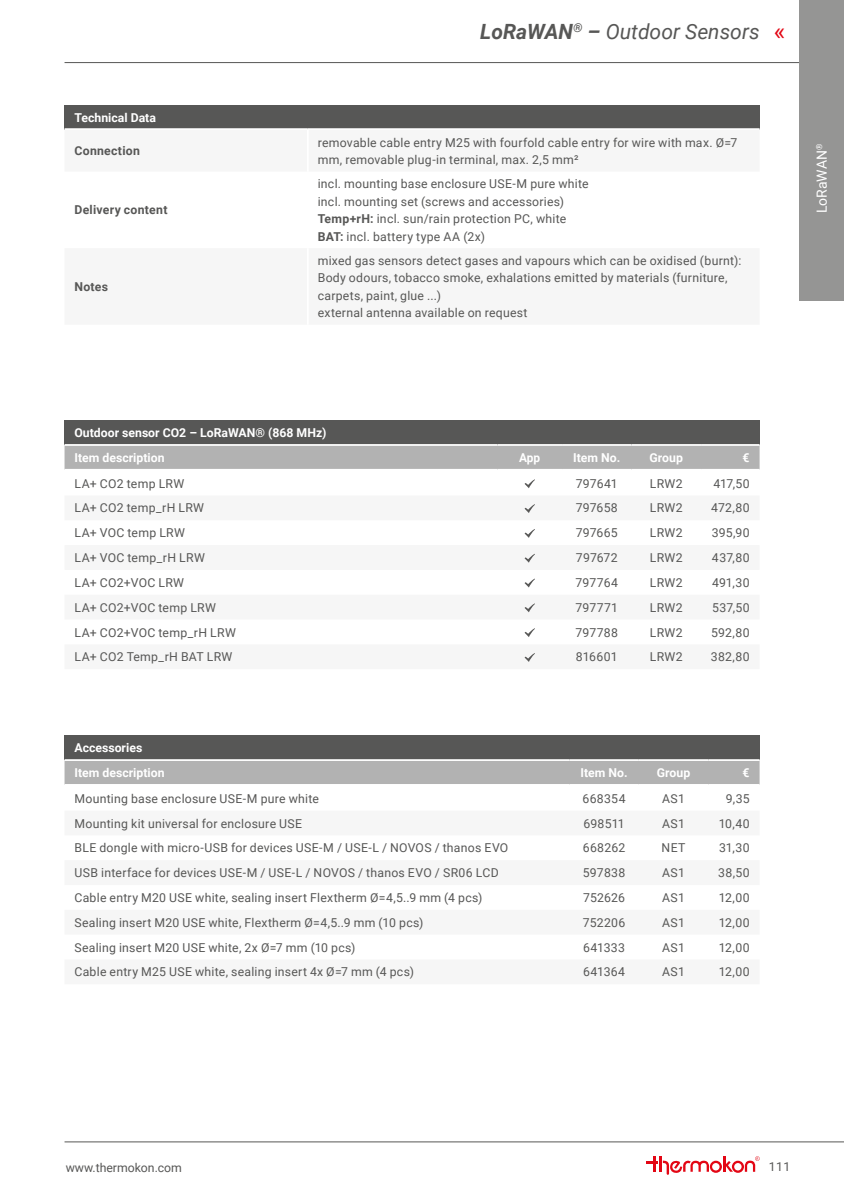
<style>
.page{position:relative;width:844px;height:1191px;background:#fff}
.page>*{position:absolute;margin:0;border:0;box-sizing:border-box;transform-origin:0 0}
.t1{font:24.5px "Roboto";color:#e30614}
.t2{font:italic 21px "Roboto";color:#575756}
.t3{font:14px "Roboto";color:#fff}
.t4{font:12.25px/17.5px "Roboto";letter-spacing:.02em;color:#575756}
.t5{font:700 12.25px "Roboto";color:#fff}
.t6{font:700 12.25px "Roboto";letter-spacing:.02em;color:#575756}
.t7{font:12.25px "Roboto";color:#575756}
.s1{font-weight:700}
</style>
<div class="page">
<hr style="left:64px;top:62px;width:779px;height:1px;background:#575756">
<hr style="left:64px;top:1141px;width:779px;height:1px;background:#575756">
<svg style="left:646px;top:1156px;width:113px;height:18px"></svg>
<div style="left:799px;top:0;width:44px;height:300px;background:#959594"></div>
<div style="left:64px;top:735px;width:695px;height:25px;background:#575756"></div>
<div style="left:64px;top:761px;width:695px;height:23px;background:#b2b2b2"></div>
<hr style="left:64px;top:759px;width:505px;height:2px;background:#fff">
<hr style="left:569px;top:759px;width:69px;height:2px;background:#fff">
<hr style="left:638px;top:759px;width:70px;height:2px;background:#fff">
<hr style="left:708px;top:759px;width:51px;height:2px;background:#fff">
<div style="left:64px;top:105px;width:695px;height:24px;background:#575756"></div>
<hr style="left:64px;top:128px;width:244px;height:2px;background:#fff">
<hr style="left:308px;top:128px;width:451px;height:2px;background:#fff">
<div style="left:64px;top:420px;width:695px;height:25px;background:#575756"></div>
<div style="left:64px;top:446px;width:695px;height:23px;background:#b2b2b2"></div>
<hr style="left:64px;top:444px;width:433px;height:2px;background:#fff">
<hr style="left:497px;top:444px;width:65px;height:2px;background:#fff">
<hr style="left:562px;top:444px;width:69px;height:2px;background:#fff">
<hr style="left:631px;top:444px;width:69px;height:2px;background:#fff">
<hr style="left:700px;top:444px;width:59px;height:2px;background:#fff">
<svg style="left:524px;top:479px;width:11px;height:9px"></svg>
<svg style="left:524px;top:504px;width:11px;height:9px"></svg>
<svg style="left:524px;top:529px;width:11px;height:9px"></svg>
<svg style="left:524px;top:554px;width:11px;height:8px"></svg>
<svg style="left:524px;top:578px;width:11px;height:9px"></svg>
<svg style="left:524px;top:603px;width:11px;height:9px"></svg>
<svg style="left:524px;top:628px;width:11px;height:9px"></svg>
<svg style="left:524px;top:653px;width:11px;height:9px"></svg>
<p class="t2" style="left:480px;top:17px;width:281px"><span class="s1">LoRaWAN</span><sup>®</sup> <span class="s1">–</span> Outdoor Sensors</p>
<h1 class="t1" style="left:773px;top:14px;width:13px">«</h1>
<p class="t5" style="left:74px;top:109px;width:83px">Technical Data</p>
<p class="t6" style="left:74px;top:142px;width:67px">Connection</p>
<p class="t4" style="left:317px;top:133px;width:421px">removable cable entry M25 with fourfold cable entry for wire with max. Ø=7 mm, removable plug-in terminal, max. 2,5 mm²</p>
<p class="t6" style="left:74px;top:201px;width:94px">Delivery content</p>
<p class="t4" style="left:317px;top:175px;width:272px">incl. mounting base enclosure USE-M pure white</p>
<p class="t4" style="left:317px;top:192px;width:248px">incl. mounting set (screws and accessories)</p>
<p class="t4" style="left:317px;top:210px;width:250px"><span class="s1">Temp+rH:</span> incl. sun/rain protection PC, white</p>
<p class="t4" style="left:317px;top:227px;width:169px"><span class="s1">BAT:</span> incl. battery type AA (2x)</p>
<p class="t6" style="left:74px;top:278px;width:35px">Notes</p>
<p class="t4" style="left:317px;top:251px;width:425px">mixed gas sensors detect gases and vapours which can be oxidised (burnt):<br>Body odours, tobacco smoke, exhalations emitted by materials (furniture, carpets, paint, glue ...)</p>
<p class="t4" style="left:317px;top:304px;width:211px">external antenna available on request</p>
<p class="t3" style="left:811px;top:213px;width:71px;rotate:-90deg">LoRaWAN<sup>®</sup></p>
<p class="t5" style="left:74px;top:424px;width:253px">Outdoor sensor CO2 – LoRaWAN® (868 MHz)</p>
<p class="t5" style="left:74px;top:449px;width:91px">Item description</p>
<p class="t5" style="left:519px;top:449px;width:23px">App</p>
<p class="t5" style="left:573px;top:449px;width:49px">Item No.</p>
<p class="t5" style="left:649px;top:449px;width:35px">Group</p>
<p class="t5" style="left:742px;top:449px;width:9px">€</p>
<p class="t4" style="left:74px;top:474px;width:111px">LA+ CO2 temp LRW</p>
<p class="t4" style="left:575px;top:474px;width:43px">797641</p>
<p class="t4" style="left:649px;top:474px;width:34px">LRW2</p>
<p class="t4" style="left:713px;top:474px;width:38px">417,50</p>
<p class="t4" style="left:74px;top:499px;width:131px">LA+ CO2 temp_rH LRW</p>
<p class="t4" style="left:575px;top:499px;width:44px">797658</p>
<p class="t4" style="left:649px;top:499px;width:34px">LRW2</p>
<p class="t4" style="left:711px;top:499px;width:40px">472,80</p>
<p class="t4" style="left:74px;top:524px;width:112px">LA+ VOC temp LRW</p>
<p class="t4" style="left:575px;top:524px;width:44px">797665</p>
<p class="t4" style="left:649px;top:524px;width:34px">LRW2</p>
<p class="t4" style="left:711px;top:524px;width:39px">395,90</p>
<p class="t4" style="left:74px;top:548px;width:132px">LA+ VOC temp_rH LRW</p>
<p class="t4" style="left:576px;top:548px;width:43px">797672</p>
<p class="t4" style="left:649px;top:548px;width:34px">LRW2</p>
<p class="t4" style="left:711px;top:548px;width:39px">437,80</p>
<p class="t4" style="left:74px;top:573px;width:111px">LA+ CO2+VOC LRW</p>
<p class="t4" style="left:575px;top:573px;width:44px">797764</p>
<p class="t4" style="left:649px;top:573px;width:34px">LRW2</p>
<p class="t4" style="left:711px;top:573px;width:39px">491,30</p>
<p class="t4" style="left:74px;top:598px;width:143px">LA+ CO2+VOC temp LRW</p>
<p class="t4" style="left:575px;top:598px;width:44px">797771</p>
<p class="t4" style="left:649px;top:598px;width:34px">LRW2</p>
<p class="t4" style="left:712px;top:598px;width:39px">537,50</p>
<p class="t4" style="left:74px;top:623px;width:163px">LA+ CO2+VOC temp_rH LRW</p>
<p class="t4" style="left:575px;top:623px;width:44px">797788</p>
<p class="t4" style="left:649px;top:623px;width:34px">LRW2</p>
<p class="t4" style="left:710px;top:623px;width:40px">592,80</p>
<p class="t4" style="left:74px;top:648px;width:159px">LA+ CO2 Temp_rH BAT LRW</p>
<p class="t4" style="left:575px;top:648px;width:43px">816601</p>
<p class="t4" style="left:649px;top:648px;width:34px">LRW2</p>
<p class="t4" style="left:710px;top:648px;width:40px">382,80</p>
<p class="t5" style="left:74px;top:739px;width:69px">Accessories</p>
<p class="t5" style="left:74px;top:764px;width:91px">Item description</p>
<p class="t5" style="left:580px;top:764px;width:49px">Item No.</p>
<p class="t5" style="left:656px;top:764px;width:35px">Group</p>
<p class="t5" style="left:742px;top:764px;width:9px">€</p>
<p class="t4" style="left:74px;top:789px;width:246px">Mounting base enclosure USE-M pure white</p>
<p class="t4" style="left:582px;top:789px;width:45px">668354</p>
<p class="t4" style="left:662px;top:789px;width:24px">AS1</p>
<p class="t4" style="left:725px;top:789px;width:25px">9,35</p>
<p class="t4" style="left:74px;top:814px;width:229px">Mounting kit universal for enclosure USE</p>
<p class="t4" style="left:583px;top:814px;width:43px">698511</p>
<p class="t4" style="left:662px;top:814px;width:24px">AS1</p>
<p class="t4" style="left:718px;top:814px;width:32px">10,40</p>
<p class="t4" style="left:74px;top:839px;width:435px">BLE dongle with micro-USB for devices USE-M / USE-L / NOVOS / thanos EVO</p>
<p class="t4" style="left:582px;top:839px;width:44px">668262</p>
<p class="t4" style="left:661px;top:839px;width:25px">NET</p>
<p class="t4" style="left:718px;top:839px;width:32px">31,30</p>
<p class="t4" style="left:74px;top:863px;width:425px">USB interface for devices USE-M / USE-L / NOVOS / thanos EVO / SR06 LCD</p>
<p class="t4" style="left:582px;top:863px;width:44px">597838</p>
<p class="t4" style="left:662px;top:863px;width:24px">AS1</p>
<p class="t4" style="left:718px;top:863px;width:33px">38,50</p>
<p class="t4" style="left:74px;top:888px;width:409px">Cable entry M20 USE white, sealing insert Flextherm Ø=4,5..9 mm (4 pcs)</p>
<p class="t4" style="left:583px;top:888px;width:43px">752626</p>
<p class="t4" style="left:662px;top:888px;width:24px">AS1</p>
<p class="t4" style="left:718px;top:888px;width:32px">12,00</p>
<p class="t4" style="left:74px;top:913px;width:350px">Sealing insert M20 USE white, Flextherm Ø=4,5..9 mm (10 pcs)</p>
<p class="t4" style="left:582px;top:913px;width:44px">752206</p>
<p class="t4" style="left:662px;top:913px;width:24px">AS1</p>
<p class="t4" style="left:718px;top:913px;width:32px">12,00</p>
<p class="t4" style="left:74px;top:938px;width:282px">Sealing insert M20 USE white, 2x Ø=7 mm (10 pcs)</p>
<p class="t4" style="left:583px;top:938px;width:43px">641333</p>
<p class="t4" style="left:662px;top:938px;width:24px">AS1</p>
<p class="t4" style="left:718px;top:938px;width:32px">12,00</p>
<p class="t4" style="left:74px;top:963px;width:341px">Cable entry M25 USE white, sealing insert 4x Ø=7 mm (4 pcs)</p>
<p class="t4" style="left:583px;top:963px;width:43px">641364</p>
<p class="t4" style="left:662px;top:963px;width:24px">AS1</p>
<p class="t4" style="left:718px;top:963px;width:32px">12,00</p>
<p class="t7" style="left:66px;top:1159px;width:118px">www.thermokon.com</p>
<p class="t4" style="left:768px;top:1157px;width:23px">111</p>
</div>
